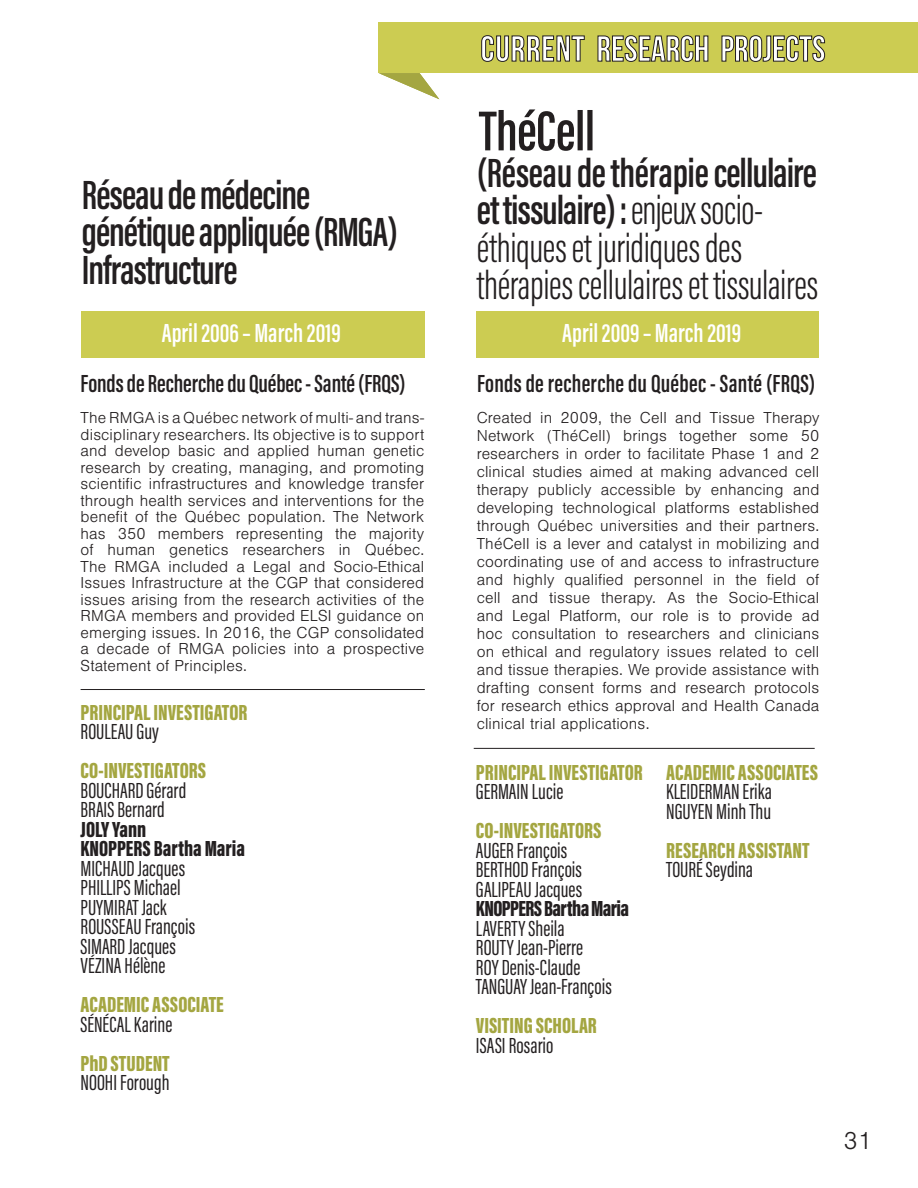
<style>
.page{position:relative;width:918px;height:1188px;background:#fff}
.page>*{position:absolute;margin:0;border:0;box-sizing:border-box;transform-origin:0 0}
.t1{font:300 42px/37.5px "Acumin Pro Extra Cond";letter-spacing:-.01em;color:#231f20}
.t2{font:600 42px/37.5px "Acumin Pro Extra Cond";letter-spacing:-.025em;color:#231f20}
.t3{font:600 27px "Acumin Pro Extra Cond";color:#fff}
.t4{font:600 25.5px "Acumin Pro Extra Cond";letter-spacing:.005em;color:#231f20}
.t5{font:300 25.5px "Nimbus San";color:#231f20}
.t6{font:22.5px "Acumin Pro Extra Cond";color:#231f20}
.t7{font:900 22.5px "Acumin Pro Extra Cond";color:#a4a641}
.t8{font:900 22.5px "Acumin Pro Extra Cond";letter-spacing:-.005em;color:#231f20}
.t9{font:900 22.5px "Acumin Pro Extra Cond";letter-spacing:-.025em;color:#231f20}
.t10{font:300 16.5px/18px "Nimbus San";letter-spacing:.01em;color:#231f20;text-align:justify}
.s1{font-weight:600}
</style>
<div class="page">
<hr style="left:81px;top:689px;width:344px;height:1px;background:#231f20">
<div style="left:81px;top:311px;width:344px;height:47px;background:#cccc52"></div>
<hr style="left:474px;top:748px;width:341px;height:1px;background:#231f20">
<div style="left:477px;top:311px;width:342px;height:47px;background:#cccc52"></div>
<svg style="left:479px;top:109px;width:114px;height:42px"></svg>
<div style="left:379px;top:22px;width:539px;height:51px;background:#cccc52"></div>
<svg style="left:379px;top:73px;width:60px;height:26px"></svg>
<svg style="left:597px;top:35px;width:228px;height:27px"></svg>
<svg style="left:481px;top:35px;width:104px;height:27px"></svg>
<p class="t2" style="left:82px;top:175px;width:318px">Réseau de médecine génétique appliquée (RMGA)<br>Infrastructure</p>
<p class="t3" style="left:162px;top:317px;width:181px">April 2006 – March 2019</p>
<p class="t4" style="left:81px;top:368px;width:327px">Fonds de Recherche du Québec - Santé (FRQS)</p>
<p class="t10" style="left:81px;top:410px;width:345px;line-height:16.5px">The RMGA is a Québec network of multi- and trans&shy;disciplinary researchers. Its objective is to support and develop basic and applied human genetic research by creating, managing, and promoting scientific infrastructures and knowledge transfer through health services and interventions for the benefit of the Québec population. The Network has 350 members representing the majority of human genetics researchers in Québec.<br>The RMGA included a Legal and Socio-Ethical Issues Infrastructure at the CGP that considered issues arising from the research activities of the RMGA members and provided ELSI guidance on emerging issues. In 2016, the CGP consolidated a decade of RMGA policies into a prospective Statement of Principles.</p>
<p class="t7" style="left:81px;top:698px;width:168px">PRINCIPAL INVESTIGATOR</p>
<p class="t6" style="left:81px;top:718px;width:80px">ROULEAU Guy</p>
<p class="t7" style="left:81px;top:757px;width:127px">CO-INVESTIGATORS</p>
<p class="t6" style="left:81px;top:776px;width:107px">BOUCHARD Gérard</p>
<p class="t6" style="left:81px;top:796px;width:86px">BRAIS Bernard</p>
<p class="t8" style="left:81px;top:815px;width:67px">JOLY Yann</p>
<p class="t8" style="left:81px;top:835px;width:166px">KNOPPERS Bartha Maria</p>
<p class="t6" style="left:81px;top:854px;width:106px">MICHAUD Jacques</p>
<p class="t6" style="left:81px;top:874px;width:102px">PHILLIPS Michael</p>
<p class="t6" style="left:81px;top:893px;width:87px">PUYMIRAT Jack</p>
<p class="t6" style="left:81px;top:913px;width:116px">ROUSSEAU François</p>
<p class="t6" style="left:81px;top:932px;width:97px">SIMARD Jacques</p>
<p class="t6" style="left:81px;top:952px;width:86px">VÉZINA Hélène</p>
<p class="t7" style="left:81px;top:991px;width:145px">ACADEMIC ASSOCIATE</p>
<p class="t6" style="left:81px;top:1010px;width:93px">SÉNÉCAL Karine</p>
<p class="t7" style="left:81px;top:1049px;width:91px">PhD STUDENT</p>
<p class="t6" style="left:81px;top:1069px;width:90px">NOOHI Forough</p>
<p class="t1" style="left:477px;top:154px;width:343px"><span class="s1">(Réseau de thérapie cellulaire et tissulaire) :</span> enjeux socio&shy;éthiques et juridiques des thérapies cellulaires et tissulaires</p>
<p class="t3" style="left:562px;top:317px;width:180px">April 2009 – March 2019</p>
<p class="t4" style="left:477px;top:368px;width:340px">Fonds de recherche du Québec - Santé (FRQS)</p>
<p class="t10" style="left:477px;top:409px;width:344px">Created in 2009, the Cell and Tissue Therapy Network (ThéCell) brings together some 50 researchers in order to facilitate Phase 1 and 2 clinical studies aimed at making advanced cell therapy publicly accessible by enhancing and developing technological platforms established through Québec universities and their partners.<br>ThéCell is a lever and catalyst in mobilizing and coordinating use of and access to infrastructure and highly qualified personnel in the field of cell and tissue therapy. As the Socio-Ethical and Legal Platform, our role is to provide ad hoc consultation to researchers and clinicians on ethical and regulatory issues related to cell and tissue therapies. We provide assistance with drafting consent forms and research protocols for research ethics approval and Health Canada clinical trial applications.</p>
<p class="t7" style="left:476px;top:758px;width:168px">PRINCIPAL INVESTIGATOR</p>
<p class="t6" style="left:476px;top:778px;width:89px">GERMAIN Lucie</p>
<p class="t7" style="left:476px;top:817px;width:127px">CO-INVESTIGATORS</p>
<p class="t6" style="left:476px;top:836px;width:93px">AUGER François</p>
<p class="t6" style="left:476px;top:856px;width:108px">BERTHOD François</p>
<p class="t6" style="left:476px;top:875px;width:108px">GALIPEAU Jacques</p>
<p class="t9" style="left:476px;top:895px;width:155px">KNOPPERS Bartha Maria</p>
<p class="t6" style="left:476px;top:914px;width:90px">LAVERTY Sheila</p>
<p class="t6" style="left:476px;top:934px;width:109px">ROUTY Jean-Pierre</p>
<p class="t6" style="left:476px;top:953px;width:106px">ROY Denis-Claude</p>
<p class="t6" style="left:476px;top:973px;width:137px">TANGUAY Jean-François</p>
<p class="t7" style="left:476px;top:1012px;width:122px">VISITING SCHOLAR</p>
<p class="t6" style="left:476px;top:1031px;width:79px">ISASI Rosario</p>
<p class="t7" style="left:666px;top:758px;width:153px">ACADEMIC ASSOCIATES</p>
<p class="t6" style="left:666px;top:778px;width:107px">KLEIDERMAN Erika</p>
<p class="t6" style="left:666px;top:797px;width:107px">NGUYEN Minh Thu</p>
<p class="t7" style="left:666px;top:836px;width:145px">RESEARCH ASSISTANT</p>
<p class="t6" style="left:666px;top:856px;width:89px">TOURÉ Seydina</p>
<h3 class="t5" style="left:843px;top:1127px;width:30px">31</h3>
</div>
